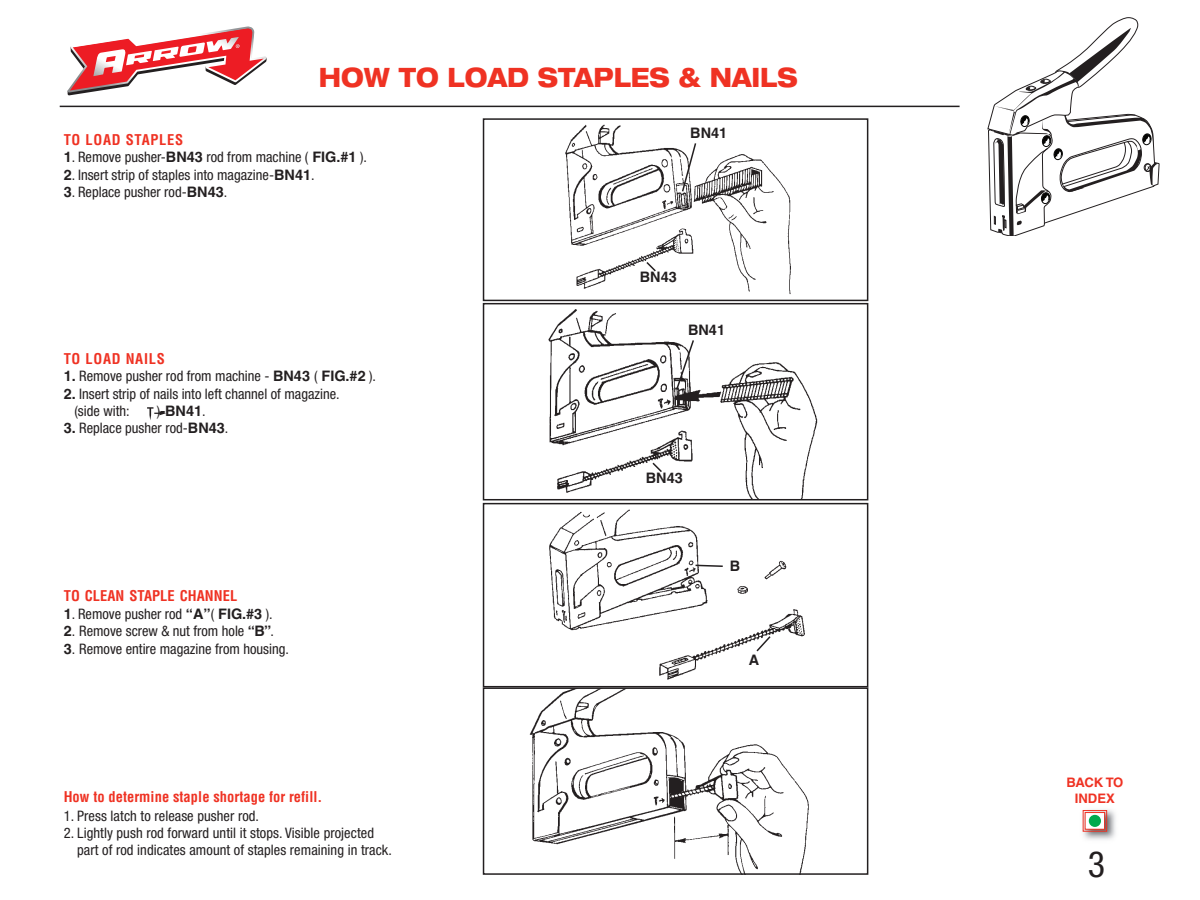
<style>
.page{position:relative;width:1200px;height:900px;background:#fff}
.page>*{position:absolute;margin:0;border:0;box-sizing:border-box;transform-origin:0 0}
.t1{font:condensed 36px "Helvetica Neue";color:#231f20}
.t2{font:800 expanded 26.85px "Helvetica Neue";color:#ef3223;scale:.85 1}
.t3{font:condensed 14.55px/17.4px "Helvetica Neue";color:#231f20}
.t4{font:700 condensed 14.55px "Helvetica";letter-spacing:.005em;color:#ef3223}
.t5{font:700 14.55px "Helvetica";color:#231f20}
.t6{font:700 condensed 14.55px "Helvetica";letter-spacing:.05em;color:#ef3223}
.t7{font:700 13.05px/15.8px "Helvetica";color:#ef3223;text-align:center}
.s1{font-family:"Helvetica";font-weight:700;font-stretch:normal}
.s2{font-family:"Helvetica Neue";font-weight:400;font-stretch:condensed}
</style>
<div class="page">
<hr style="left:60px;top:106px;width:900px;height:1px;background:#231f20">
<svg style="left:68px;top:28px;width:199px;height:67px"></svg>
<img style="left:1082px;top:809px;width:34px;height:31px">
<svg style="left:1087px;top:814px;width:16px;height:14px"></svg>
<div style="left:1083px;top:810px;width:24px;height:22px;border:1px solid #ef3223"></div>
<div style="left:1085px;top:812px;width:20px;height:18px;border:1px solid #ef3223"></div>
<div style="left:1089px;top:815px;width:12px;height:12px;background:#00aa4d;border-radius:50%"></div>
<svg style="left:987px;top:17px;width:173px;height:219px"></svg>
<img style="left:565px;top:124px;width:226px;height:171px">
<div style="left:483px;top:118px;width:385px;height:183px;border:2px solid #231f20"></div>
<img style="left:549px;top:509px;width:256px;height:171px">
<div style="left:483px;top:503px;width:385px;height:184px;border:2px solid #231f20"></div>
<img style="left:529px;top:690px;width:280px;height:182px">
<div style="left:483px;top:687px;width:385px;height:188px;border:2px solid #231f20"></div>
<img style="left:548px;top:309px;width:270px;height:188px">
<div style="left:483px;top:303px;width:385px;height:197px;border:2px solid #231f20"></div>
<svg style="left:147px;top:407px;width:19px;height:13px"></svg>
<svg style="left:645px;top:260px;width:12px;height:13px"></svg>
<svg style="left:681px;top:142px;width:16px;height:51px"></svg>
<svg style="left:675px;top:339px;width:20px;height:51px"></svg>
<svg style="left:651px;top:461px;width:13px;height:13px"></svg>
<svg style="left:755px;top:635px;width:17px;height:18px"></svg>
<svg style="left:694px;top:564px;width:30px;height:4px"></svg>
<h2 class="t2" style="left:319px;top:67px;width:565px">HOW TO LOAD STAPLES &amp; NAILS</h2>
<p class="t6" style="left:64px;top:134px;width:121px">TO LOAD STAPLES</p>
<p class="t3" style="left:64px;top:150px;width:305px"><span class="s1">1</span>. Remove pusher-<span class="s1">BN43</span> rod from machine ( <span class="s1">FIG.#1</span> ).</p>
<p class="t3" style="left:64px;top:167px;width:252px"><span class="s1">2</span>. Insert strip of staples into magazine-<span class="s1">BN41</span>.</p>
<p class="t3" style="left:64px;top:184px;width:165px"><span class="s1">3</span>. Replace pusher rod-<span class="s1">BN43</span>.</p>
<p class="t6" style="left:64px;top:353px;width:103px">TO LOAD NAILS</p>
<p class="t3" style="left:64px;top:369px;width:314px"><span class="s1">1.</span> Remove pusher rod from machine - <span class="s1">BN43</span> ( <span class="s1">FIG.#2</span> ).</p>
<p class="t3" style="left:74px;top:386px;width:267px;text-indent:-11px"><span class="s1">2.</span> Insert strip of nails into left channel of magazine. (side with:</p>
<p class="t5" style="left:157px;top:405px;width:50px"><span class="s2">)</span>-BN41<span class="s2">.</span></p>
<p class="t3" style="left:64px;top:421px;width:166px"><span class="s1">3.</span> Replace pusher rod-<span class="s1">BN43</span>.</p>
<p class="t4" style="left:64px;top:590px;width:175px">TO CLEAN STAPLE CHANNEL</p>
<p class="t3" style="left:64px;top:606px;width:211px"><span class="s1">1</span>. Remove pusher rod <span class="s1">“A”</span>( <span class="s1">FIG.#3</span> ).</p>
<p class="t3" style="left:64px;top:624px;width:212px"><span class="s1">2</span>. Remove screw &amp; nut from hole <span class="s1">“B”</span>.</p>
<p class="t3" style="left:64px;top:641px;width:227px"><span class="s1">3</span>. Remove entire magazine from housing.</p>
<p class="t4" style="left:64px;top:791px;width:260px">How to determine staple shortage for refill.</p>
<p class="t3" style="left:64px;top:808px;width:197px">1. Press latch to release pusher rod.</p>
<p class="t3" style="left:77px;top:825px;width:316px;text-indent:-14px">2. Lightly push rod forward until it stops. Visible projected part of rod indicates amount of staples remaining in track.</p>
<p class="t5" style="left:690px;top:128px;width:38px">BN41</p>
<p class="t5" style="left:640px;top:271px;width:38px">BN43</p>
<p class="t5" style="left:688px;top:325px;width:38px">BN41</p>
<p class="t5" style="left:646px;top:472px;width:38px">BN43</p>
<p class="t5" style="left:730px;top:560px;width:12px">B</p>
<p class="t5" style="left:749px;top:655px;width:12px">A</p>
<p class="t7" style="left:1066px;top:776px;width:58px">BACK TO<br>INDEX</p>
<h1 class="t1" style="left:1088px;top:852px;width:19px">3</h1>
</div>
